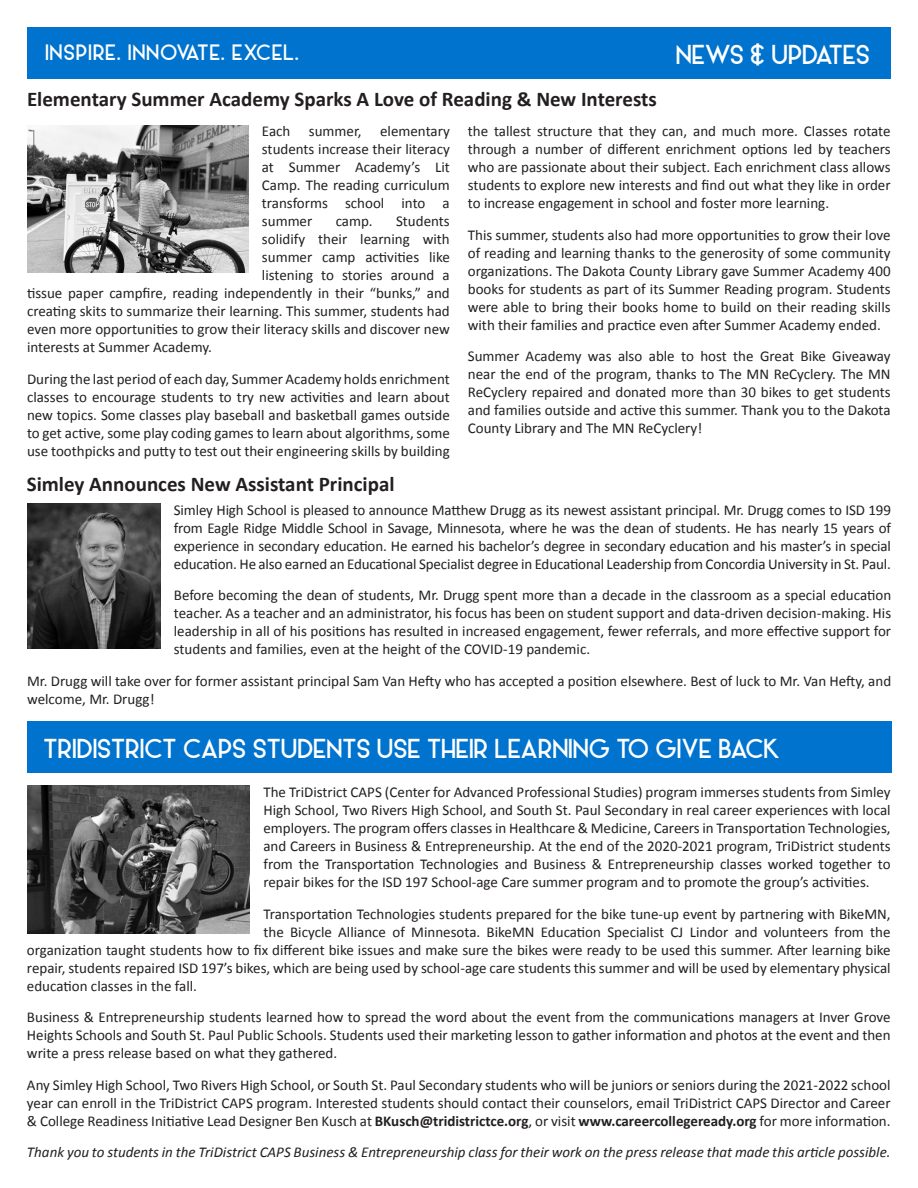
<style>
.page{position:relative;width:918px;height:1188px;background:#fff}
.page>*{position:absolute;margin:0;border:0;box-sizing:border-box;transform-origin:0 0}
.t1{font:24px "Alpaca Scarlett Demo";letter-spacing:.025em;color:#fff}
.Titles{font:700 21px "Calibri";color:#231f20}
.t2{font:19.5px "Alpaca Scarlett Demo";letter-spacing:.07em;color:#fff}
.Reporter{font:15px/18px "Calibri";color:#231f20;text-align:justify}
.Reporter-2{font:italic 15px "Calibri";color:#231f20}
.s1{font-weight:700}
</style>
<div class="page">
<div style="left:27px;top:27px;width:864px;height:52px;background:#0073ce"></div>
<div style="left:28px;top:722px;width:864px;height:51px;background:#0073ce"></div>
<img style="left:28px;top:786px;width:222px;height:148px">
<img style="left:27px;top:125px;width:221px;height:148px">
<img style="left:28px;top:503px;width:132px;height:145px">
<p class="t2" style="left:45px;top:39px;width:255px">INSPIRE. INNOVATE. EXCEL.</p>
<p class="t1" style="left:676px;top:39px;width:195px">NEWS &amp; UPDATES</p>
<p class="Titles" style="left:27px;top:86px;width:631px">Elementary Summer Academy Sparks A Love of Reading &amp; New Interests</p>
<p class="Reporter" style="left:262px;top:122px;width:189px">Each summer, elementary students increase their literacy at Summer Academy’s Lit Camp. The reading curriculum transforms school into a summer</p>
<p class="Reporter" style="left:468px;top:122px;width:424px">the tallest structure that they can, and much more. Classes rotate through a number of different enrichment options led by teachers who are passionate about their subject. Each enrichment class allows students to explore new interests and find out what they like in order to increase engagement in school and foster more learning.</p>
<p class="Reporter" style="left:468px;top:226px;width:424px">This summer, students also had more opportunities to grow their love of reading and learning thanks to the generosity of some community organizations. The Dakota County Library gave Summer Academy 400 books for students as part of its Summer Reading program. Students were able to bring their books home to build on their reading skills with their families and practice even after Summer Academy ended.</p>
<p class="Reporter" style="left:468px;top:347px;width:424px">Summer Academy was also able to host the Great Bike Giveaway near the end of the program, thanks to The MN ReCyclery. The MN ReCyclery repaired and donated more than 30 bikes to get students and families outside and active this summer. Thank you to the Dakota County Library and The MN ReCyclery!</p>
<p class="Reporter" style="left:336px;top:212px;width:39px">camp.</p>
<p class="Reporter" style="left:396px;top:212px;width:55px">Students</p>
<p class="Reporter" style="left:262px;top:230px;width:189px">solidify their learning with</p>
<p class="Reporter" style="left:262px;top:248px;width:189px">summer camp activities like</p>
<p class="Reporter" style="left:262px;top:266px;width:189px">listening to stories around a</p>
<p class="Reporter" style="left:27px;top:284px;width:424px">tissue paper campfire, reading independently in their “bunks,” and</p>
<p class="Reporter" style="left:27px;top:302px;width:424px">creating skits to summarize their learning. This summer, students had</p>
<p class="Reporter" style="left:27px;top:320px;width:424px">even more opportunities to grow their literacy skills and discover new</p>
<p class="Reporter" style="left:27px;top:338px;width:186px">interests at Summer Academy.</p>
<p class="Reporter" style="left:27px;top:370px;width:424px">During the last period of each day, Summer Academy holds enrichment classes to encourage students to try new activities and learn about new topics. Some classes play baseball and basketball games outside to get active, some play coding games to learn about algorithms, some use toothpicks and putty to test out their engineering skills by building</p>
<p class="Titles" style="left:27px;top:470px;width:369px">Simley Announces New Assistant Principal</p>
<p class="Reporter" style="left:174px;top:501px;width:719px">Simley High School is pleased to announce Matthew Drugg as its newest assistant principal. Mr. Drugg comes to ISD 199 from Eagle Ridge Middle School in Savage, Minnesota, where he was the dean of students. He has nearly 15 years of experience in secondary education. He earned his bachelor’s degree in secondary education and his master’s in special education. He also earned an Educational Specialist degree in Educational Leadership from Concordia University in St. Paul.</p>
<p class="Reporter" style="left:174px;top:586px;width:719px">Before becoming the dean of students, Mr. Drugg spent more than a decade in the classroom as a special education teacher. As a teacher and an administrator, his focus has been on student support and data-driven decision-making. His leadership in all of his positions has resulted in increased engagement, fewer referrals, and more effective support for students and families, even at the height of the COVID-19 pandemic.</p>
<p class="Reporter" style="left:27px;top:672px;width:866px">Mr. Drugg will take over for former assistant principal Sam Van Hefty who has accepted a position elsewhere. Best of luck to Mr. Van Hefty, and welcome, Mr. Drugg!</p>
<p class="t1" style="left:44px;top:733px;width:736px">TRIDISTRICT CAPS STUDENTS USE THEIR LEARNING TO GIVE BACK</p>
<p class="Reporter" style="left:263px;top:783px;width:629px">The TriDistrict CAPS (Center for Advanced Professional Studies) program immerses students from Simley High School, Two Rivers High School, and South St. Paul Secondary in real career experiences with local employers. The program offers classes in Healthcare &amp; Medicine, Careers in Transportation Technologies, and Careers in Business &amp; Entrepreneurship. At the end of the 2020-2021 program, TriDistrict students from the Transportation Technologies and Business &amp; Entrepreneurship classes worked together to repair bikes for the ISD 197 School-age Care summer program and to promote the group’s activities.</p>
<p class="Reporter" style="left:263px;top:905px;width:629px">Transportation Technologies students prepared for the bike tune-up event by partnering with BikeMN,</p>
<p class="Reporter" style="left:263px;top:923px;width:629px">the Bicycle Alliance of Minnesota. BikeMN Education Specialist CJ Lindor and volunteers from the</p>
<p class="Reporter" style="left:27px;top:941px;width:865px">organization taught students how to fix different bike issues and make sure the bikes were ready to be used this summer. After learning bike</p>
<p class="Reporter" style="left:27px;top:959px;width:865px">repair, students repaired ISD 197’s bikes, which are being used by school-age care students this summer and will be used by elementary physical</p>
<p class="Reporter" style="left:27px;top:977px;width:172px">education classes in the fall.</p>
<p class="Reporter" style="left:27px;top:1008px;width:865px">Business &amp; Entrepreneurship students learned how to spread the word about the event from the communications managers at Inver Grove Heights Schools and South St. Paul Public Schools. Students used their marketing lesson to gather information and photos at the event and then write a press release based on what they gathered.</p>
<p class="Reporter" style="left:27px;top:1076px;width:865px">Any Simley High School, Two Rivers High School, or South St. Paul Secondary students who will be juniors or seniors during the 2021-2022 school year can enroll in the TriDistrict CAPS program. Interested students should contact their counselors, email TriDistrict CAPS Director and Career &amp; College Readiness Initiative Lead Designer Ben Kusch at <span class="s1">BKusch@tridistrictce.org</span>, or visit <span class="s1">www.careercollegeready.org</span> for more information.</p>
<p class="Reporter-2" style="left:27px;top:1142px;width:865px">Thank you to students in the TriDistrict CAPS Business &amp; Entrepreneurship class for their work on the press release that made this article possible.</p>
</div>
